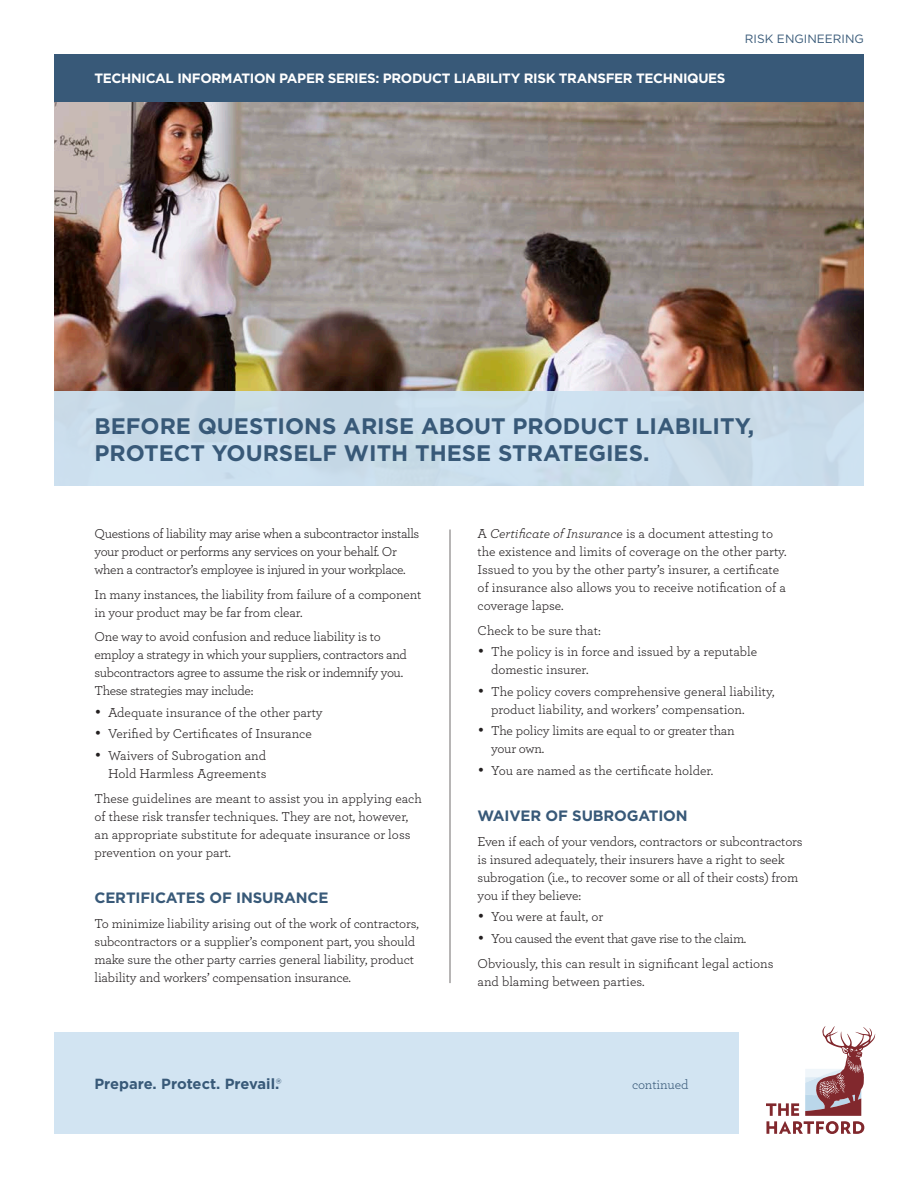
<style>
.page{position:relative;width:918px;height:1188px;background:#fff}
.page>*{position:absolute;margin:0;border:0;box-sizing:border-box;transform-origin:0 0}
.t1{font:700 22.5px/27px "Gotham";color:#385978}
.Subhead{font:700 15px "Gotham";letter-spacing:-.01em;color:#385978}
.t2{font:700 14.7px "Gotham";color:#385978}
.Body{font:13.5px/18px "Archer";letter-spacing:-.01em;color:#231f20}
.ProductBar{font:700 13.5px "Gotham";letter-spacing:-.025em;color:#fff}
.Body-2{font:13.5px "Archer";letter-spacing:-.03em;color:#231f20}
.t3{font:13.5px "Archer";letter-spacing:-.01em;color:#385978}
.Eyebrow{font:12px "Gotham";color:#385978}
.s1{font-family:"Gotham";font-size:15px}
.s2{font-weight:400}
.s3{font-style:italic}
</style>
<div class="page">
<div style="left:54px;top:1033px;width:685px;height:101px;background:#cde2f1"></div>
<svg style="left:766px;top:1026px;width:109px;height:108px"></svg>
<hr style="left:450px;top:530px;width:1px;height:453px;background:#706d6c">
<img style="left:54px;top:101px;width:810px;height:291px">
<div style="left:54px;top:54px;width:810px;height:47px;background:#385978"></div>
<div style="left:54px;top:392px;width:810px;height:94px;background:#cde2f1"></div>
<p class="ProductBar" style="left:94px;top:69px;width:633px">TECHNICAL INFORMATION PAPER SERIES: PRODUCT LIABILITY RISK TRANSFER TECHNIQUES</p>
<p class="Eyebrow" style="left:745px;top:31px;width:121px">RISK ENGINEERING</p>
<p class="t1" style="left:94px;top:413px;width:661px">BEFORE QUESTIONS ARISE ABOUT PRODUCT LIABILITY,<br>PROTECT YOURSELF WITH THESE STRATEGIES.</p>
<p class="Body" style="left:94px;top:524px;width:326px">Questions of liability may arise when a subcontractor installs your product or performs any services on your behalf. Or when a contractor’s employee is injured in your workplace.</p>
<p class="Body" style="left:94px;top:584px;width:328px">In many instances, the liability from failure of a component in your product may be far from clear.</p>
<p class="Body" style="left:94px;top:627px;width:314px">One way to avoid confusion and reduce liability is to employ a strategy in which your suppliers, contractors and subcontractors agree to assume the risk or indemnify you.<br>These strategies may include:</p>
<p class="Body" style="left:94px;top:703px;width:230px"><span class="s1">•</span> Adequate insurance of the other party</p>
<p class="Body" style="left:94px;top:724px;width:219px"><span class="s1">•</span> Verified by Certificates of Insurance</p>
<p class="Body" style="left:94px;top:746px;width:174px;text-align:right"><span class="s1">•</span> Waivers of Subrogation and<br>Hold Harmless Agreements</p>
<p class="Body" style="left:94px;top:788px;width:329px">These guidelines are meant to assist you in applying each of these risk transfer techniques. They are not, however, an appropriate substitute for adequate insurance or loss prevention on your part.</p>
<p class="Subhead" style="left:94px;top:888px;width:236px">CERTIFICATES OF INSURANCE</p>
<p class="Body" style="left:94px;top:914px;width:326px">To minimize liability arising out of the work of contractors, subcontractors or a supplier’s component part, you should make sure the other party carries general liability, product liability and workers’ compensation insurance.</p>
<p class="t2" style="left:94px;top:1074px;width:189px">Prepare. Protect. Prevail.<span class="s2">®</span></p>
<p class="Body" style="left:478px;top:524px;width:311px">A <span class="s3">Certificate of Insurance</span> is a document attesting to the existence and limits of coverage on the other party.<br>Issued to you by the other party’s insurer, a certificate of insurance also allows you to receive notification of a coverage lapse.</p>
<p class="Body" style="left:478px;top:620px;width:125px">Check to be sure that:</p>
<p class="Body" style="left:491px;top:642px;width:268px;text-indent:-14px"><span class="s1">•</span> The policy is in force and issued by a reputable domestic insurer.</p>
<p class="Body" style="left:491px;top:681px;width:285px;text-indent:-14px"><span class="s1">•</span> The policy covers comprehensive general liability, product liability, and workers’ compensation.</p>
<p class="Body" style="left:491px;top:721px;width:245px;text-indent:-14px"><span class="s1">•</span> The policy limits are equal to or greater than your own.</p>
<p class="Body" style="left:478px;top:760px;width:237px"><span class="s1">•</span> You are named as the certificate holder.</p>
<p class="Subhead" style="left:478px;top:806px;width:212px">WAIVER OF SUBROGATION</p>
<p class="Body" style="left:478px;top:832px;width:327px">Even if each of your vendors, contractors or subcontractors is insured adequately, their insurers have a right to seek subrogation (i.e., to recover some or all of their costs) from you if they believe:</p>
<p class="Body" style="left:478px;top:907px;width:127px"><span class="s1">•</span> You were at fault, or</p>
<p class="Body-2" style="left:478px;top:929px;width:270px"><span class="s1">•</span> You caused the event that gave rise to the claim.</p>
<p class="Body" style="left:478px;top:954px;width:297px">Obviously, this can result in significant legal actions and blaming between parties.</p>
<p class="t3" style="left:632px;top:1075px;width:58px">continued</p>
</div>
